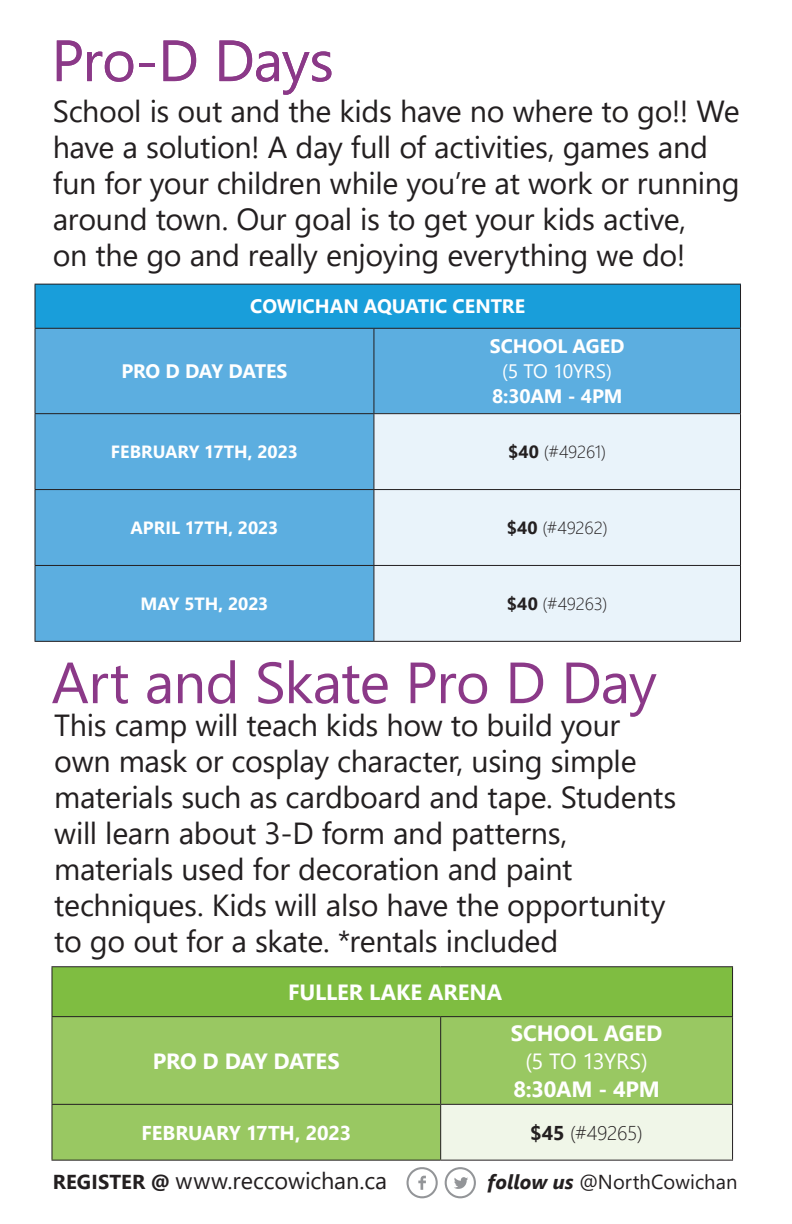
<style>
.page{position:relative;width:792px;height:1224px;background:#fff}
.page>*{position:absolute;margin:0;border:0;box-sizing:border-box;transform-origin:0 0}
.t1{font:58px "Segoe UI";letter-spacing:-.015em;color:#8b3988}
.t2{font:30.4px/36px "Segoe UI";letter-spacing:-.01em;color:#231f20}
.t3{font:23.6px "Segoe UI";letter-spacing:-.005em;color:#231f20}
.t4{font:700 22px "Segoe UI";letter-spacing:-.01em;color:#fff}
.t5{font:22px "Segoe UI";letter-spacing:-.03em;color:#fff}
.t6{font:20.2px "Segoe UI";letter-spacing:.005em;color:#231f20}
.t7{font:700 20px "Segoe UI";letter-spacing:-.005em;color:#fff}
.t8{font:300 20px "Segoe UI";letter-spacing:-.02em;color:#231f20}
.t9{font:700 19.4px "Segoe UI";letter-spacing:-.005em;color:#fff}
.t10{font:19.4px "Segoe UI";letter-spacing:-.015em;color:#fff}
.t11{font:700 17.8px "Segoe UI";color:#fff}
.t12{font:300 17.8px "Segoe UI";letter-spacing:-.01em;color:#231f20}
.s1{font-weight:700}
.s2{font-weight:700;font-size:20.2px}
.s3{font-weight:700;font-style:italic}
</style>
<div class="page">
<svg style="left:407px;top:1167px;width:31px;height:31px"></svg>
<svg style="left:445px;top:1167px;width:31px;height:31px"></svg>
<div style="left:52px;top:967px;width:681px;height:50px;background:#7fbd41"></div>
<div style="left:52px;top:1017px;width:680px;height:143px;background:#99c862"></div>
<div style="left:441px;top:1104px;width:292px;height:56px;background:#f0f6e8"></div>
<hr style="left:51px;top:966px;width:390px;height:1px;background:#231f20">
<hr style="left:51px;top:967px;width:1px;height:49px;background:#231f20">
<hr style="left:441px;top:966px;width:292px;height:1px;background:#231f20">
<hr style="left:732px;top:967px;width:1px;height:49px;background:#231f20">
<hr style="left:51px;top:1016px;width:390px;height:1px;background:#231f20">
<hr style="left:51px;top:1017px;width:1px;height:87px;background:#231f20">
<hr style="left:441px;top:1016px;width:292px;height:1px;background:#231f20">
<hr style="left:440px;top:1017px;width:1px;height:87px;background:#231f20">
<hr style="left:732px;top:1017px;width:1px;height:87px;background:#231f20">
<hr style="left:51px;top:1104px;width:390px;height:1px;background:#231f20">
<hr style="left:51px;top:1105px;width:1px;height:55px;background:#231f20">
<hr style="left:441px;top:1104px;width:292px;height:1px;background:#231f20">
<hr style="left:440px;top:1105px;width:1px;height:55px;background:#231f20">
<hr style="left:732px;top:1105px;width:1px;height:55px;background:#231f20">
<hr style="left:51px;top:1160px;width:390px;height:1px;background:#231f20">
<hr style="left:441px;top:1160px;width:292px;height:1px;background:#231f20">
<div style="left:35px;top:284px;width:706px;height:44px;background:#199eda"></div>
<div style="left:36px;top:329px;width:704px;height:312px;background:#5caee0"></div>
<div style="left:374px;top:414px;width:366px;height:227px;background:#e9f3fa"></div>
<hr style="left:35px;top:284px;width:339px;height:1px;background:#231f20">
<hr style="left:35px;top:285px;width:1px;height:43px;background:#231f20">
<hr style="left:374px;top:284px;width:367px;height:1px;background:#231f20">
<hr style="left:740px;top:285px;width:1px;height:43px;background:#231f20">
<hr style="left:35px;top:328px;width:339px;height:1px;background:#231f20">
<hr style="left:35px;top:329px;width:1px;height:84px;background:#231f20">
<hr style="left:374px;top:328px;width:367px;height:1px;background:#231f20">
<hr style="left:373px;top:329px;width:1px;height:84px;background:#231f20">
<hr style="left:740px;top:329px;width:1px;height:84px;background:#231f20">
<hr style="left:35px;top:413px;width:339px;height:1px;background:#231f20">
<hr style="left:35px;top:414px;width:1px;height:75px;background:#231f20">
<hr style="left:374px;top:413px;width:367px;height:1px;background:#231f20">
<hr style="left:373px;top:414px;width:1px;height:75px;background:#231f20">
<hr style="left:740px;top:414px;width:1px;height:75px;background:#231f20">
<hr style="left:35px;top:489px;width:339px;height:1px;background:#231f20">
<hr style="left:35px;top:490px;width:1px;height:75px;background:#231f20">
<hr style="left:374px;top:489px;width:367px;height:1px;background:#231f20">
<hr style="left:373px;top:490px;width:1px;height:75px;background:#231f20">
<hr style="left:740px;top:490px;width:1px;height:75px;background:#231f20">
<hr style="left:35px;top:565px;width:339px;height:1px;background:#231f20">
<hr style="left:35px;top:566px;width:1px;height:75px;background:#231f20">
<hr style="left:374px;top:565px;width:367px;height:1px;background:#231f20">
<hr style="left:373px;top:566px;width:1px;height:75px;background:#231f20">
<hr style="left:740px;top:566px;width:1px;height:75px;background:#231f20">
<hr style="left:35px;top:641px;width:339px;height:1px;background:#231f20">
<hr style="left:374px;top:641px;width:367px;height:1px;background:#231f20">
<p class="t1" style="left:51px;top:6px;width:284px">Pro-D Days</p>
<p class="t2" style="left:53px;top:91px;width:689px">School is out and the kids have no where to go!! We have a solution! A day full of activities, games and fun for your children while you’re at work or running around town. Our goal is to get your kids active,<br>on the go and really enjoying everything we do!</p>
<p class="t9" style="left:250px;top:288px;width:276px">COWICHAN AQUATIC CENTRE</p>
<p class="t9" style="left:121px;top:353px;width:168px">PRO D DAY DATES</p>
<p class="t9" style="left:490px;top:328px;width:136px">SCHOOL AGED</p>
<p class="t10" style="left:502px;top:353px;width:111px">(5 TO 10YRS)</p>
<p class="t9" style="left:492px;top:378px;width:132px">8:30AM - 4PM</p>
<p class="t11" style="left:111px;top:435px;width:188px">FEBRUARY 17TH, 2023</p>
<p class="t12" style="left:508px;top:435px;width:100px"><span class="s1">$40</span> (#49261)</p>
<p class="t11" style="left:130px;top:511px;width:149px">APRIL 17TH, 2023</p>
<p class="t12" style="left:507px;top:511px;width:102px"><span class="s1">$40</span> (#49262)</p>
<p class="t11" style="left:140px;top:587px;width:130px">MAY 5TH, 2023</p>
<p class="t12" style="left:507px;top:587px;width:102px"><span class="s1">$40</span> (#49263)</p>
<p class="t1" style="left:51px;top:628px;width:607px">Art and Skate Pro D Day</p>
<p class="t2" style="left:54px;top:705px;width:624px">This camp will teach kids how to build your own mask or cosplay character, using simple materials such as cardboard and tape. Students will learn about 3-D form and patterns, materials used for decoration and paint techniques. Kids will also have the opportunity to go out for a skate. *rentals included</p>
<p class="t4" style="left:288px;top:971px;width:216px">FULLER LAKE ARENA</p>
<p class="t4" style="left:153px;top:1040px;width:188px">PRO D DAY DATES</p>
<p class="t4" style="left:511px;top:1012px;width:153px">SCHOOL AGED</p>
<p class="t5" style="left:525px;top:1040px;width:124px">(5 TO 13YRS)</p>
<p class="t4" style="left:513px;top:1068px;width:148px">8:30AM - 4PM</p>
<p class="t7" style="left:141px;top:1114px;width:211px">FEBRUARY 17TH, 2023</p>
<p class="t8" style="left:530px;top:1114px;width:114px"><span class="s1">$45</span> (#49265)</p>
<p class="t3" style="left:53px;top:1158px;width:336px"><span class="s2">REGISTER @</span> www.reccowichan.ca</p>
<p class="t6" style="left:488px;top:1163px;width:251px"><span class="s3">follow us</span> @NorthCowichan</p>
</div>
